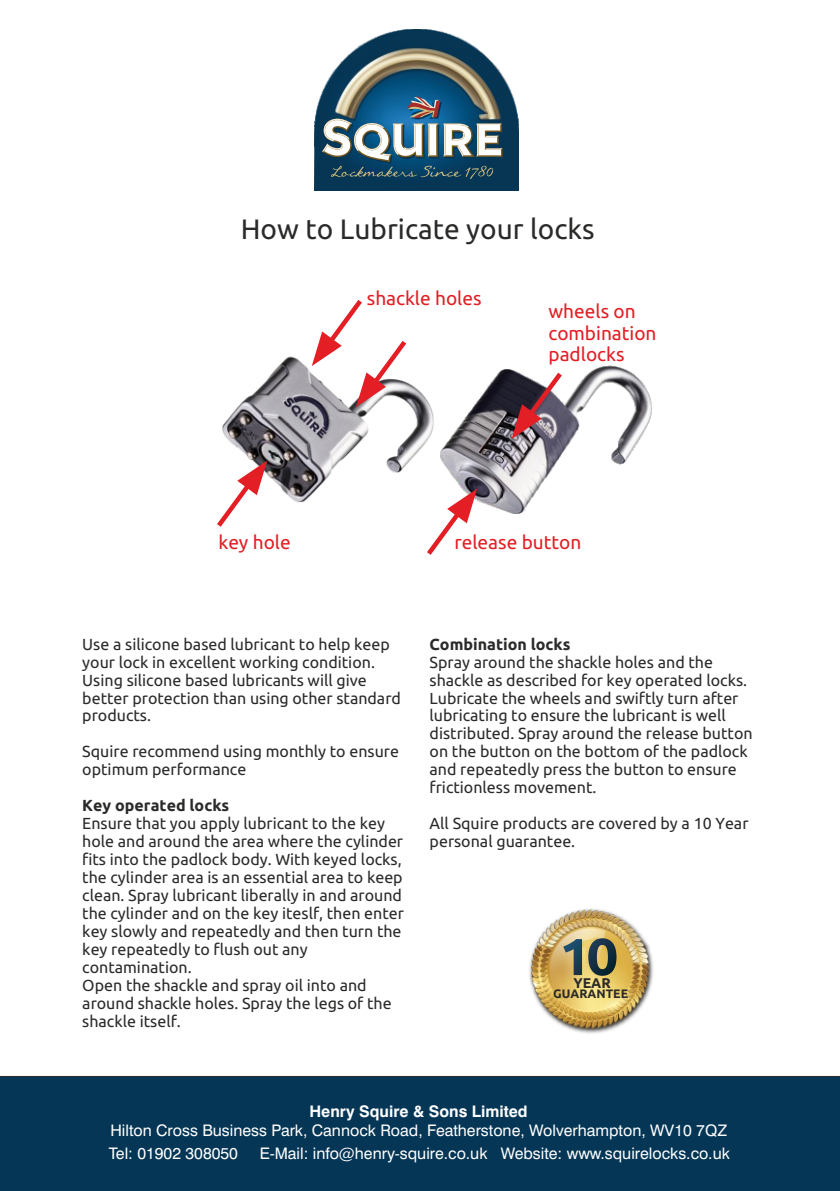
<style>
.page{position:relative;width:840px;height:1191px;background:#fff}
.page>*{position:absolute;margin:0;border:0;box-sizing:border-box;transform-origin:0 0}
.t1{font:28px "Ubuntu";color:#2b2a29}
.t2{font:19px/21.4px "Ubuntu";color:#e31e24}
.t3{font:16px/18px "Ubuntu";color:#2b2a29}
.t4{font:16px "Swiss 721 BT";color:#fefefe}
.t5{font:700 16px "Ubuntu";color:#2b2a29}
.t6{font:700 16px "Swiss 721 BT";color:#fefefe}
.t7{font:700 14px "Ubuntu";color:#2b2a29}
.t8{font:700 12.2px "Ubuntu";color:#2b2a29}
</style>
<div class="page">
<img style="left:314px;top:29px;width:204px;height:161px">
<img style="left:322px;top:96px;width:181px;height:83px">
<div style="left:0;top:1076px;width:839px;height:115px;background:#053655"></div>
<img style="left:461px;top:365px;width:191px;height:149px">
<img style="left:222px;top:343px;width:239px;height:160px">
<svg style="left:217px;top:460px;width:50px;height:67px"></svg>
<svg style="left:311px;top:300px;width:95px;height:107px"></svg>
<svg style="left:511px;top:373px;width:50px;height:66px;background:#835c66"></svg>
<img style="left:529px;top:909px;width:124px;height:125px">
<svg style="left:562px;top:937px;width:54px;height:40px;background:#84825f"></svg>
<svg style="left:427px;top:488px;width:50px;height:67px"></svg>
<h1 class="t1" style="left:240px;top:217px;width:355px">How to Lubricate your locks</h1>
<p class="t2" style="left:218px;top:533px;width:74px">key hole</p>
<p class="t2" style="left:366px;top:289px;width:116px">shackle holes</p>
<p class="t2" style="left:548px;top:302px;width:109px">wheels on combination padlocks</p>
<p class="t2" style="left:454px;top:533px;width:128px">release button</p>
<p class="t3" style="left:82px;top:636px;width:320px">Use a silicone based lubricant to help keep your lock in excellent working condition.<br>Using silicone based lubricants will give better protection than using other standard products.</p>
<p class="t3" style="left:82px;top:743px;width:318px">Squire recommend using monthly to ensure optimum performance</p>
<p class="t5" style="left:82px;top:798px;width:148px">Key operated locks</p>
<p class="t3" style="left:82px;top:815px;width:323px">Ensure that you apply lubricant to the key hole and around the area where the cylinder fits into the padlock body. With keyed locks, the cylinder area is an essential area to keep clean. Spray lubricant liberally in and around the cylinder and on the key iteslf, then enter key slowly and repeatedly and then turn the key repeatedly to flush out any contamination.<br>Open the shackle and spray oil into and around shackle holes. Spray the legs of the shackle itself.</p>
<p class="t5" style="left:429px;top:637px;width:142px">Combination locks</p>
<p class="t3" style="left:429px;top:654px;width:324px">Spray around the shackle holes and the shackle as described for key operated locks.<br>Lubricate the wheels and swiftly turn after lubricating to ensure the lubricant is well distributed. Spray around the release button on the button on the bottom of the padlock and repeatedly press the button to ensure frictionless movement.</p>
<p class="t3" style="left:429px;top:815px;width:320px">All Squire products are covered by a 10 Year personal guarantee.</p>
<p class="t7" style="left:573px;top:976px;width:39px">YEAR</p>
<p class="t8" style="left:553px;top:989px;width:76px">GUARANTEE</p>
<p class="t6" style="left:309px;top:1104px;width:220px">Henry Squire &amp; Sons Limited</p>
<p class="t4" style="left:110px;top:1123px;width:617px">Hilton Cross Business Park, Cannock Road, Featherstone, Wolverhampton, WV10 7QZ</p>
<p class="t4" style="left:109px;top:1146px;width:131px">Tel: 01902 308050</p>
<p class="t4" style="left:260px;top:1146px;width:471px">E-Mail: info@henry-squire.co.uk Website: www.squirelocks.co.uk</p>
</div>
